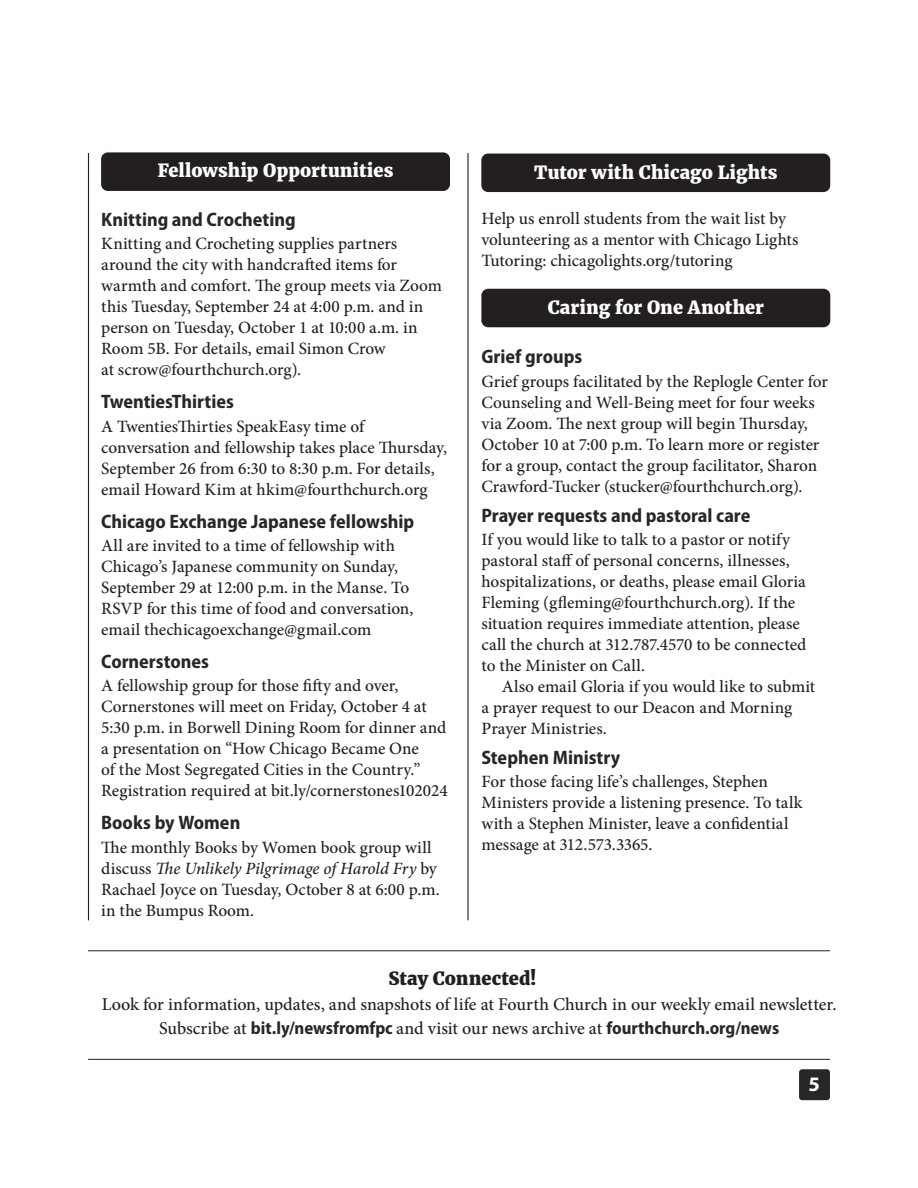
<style>
.page{position:relative;width:918px;height:1188px;background:#fff}
.page>*{position:absolute;margin:0;border:0;box-sizing:border-box;transform-origin:0 0}
.t1{font:700 20.7px "Myriad Pro";color:#fff}
.t2{font:700 semi-condensed 19.5px "Myriad Pro";color:#272728}
.t3{font:500 18px/24px "Minion Pro";letter-spacing:-.005em;color:#231f20;text-align:center}
.t4{font:800 18px "Merriweather";letter-spacing:.005em;color:#fff}
.t5{font:800 18px "Merriweather";letter-spacing:.005em;color:#231f20}
.t6{font:500 17.25px/21px "Minion Pro";color:#231f20}
.s1{font-style:italic}
.s2{font-family:"Myriad Pro";font-weight:700;font-stretch:semi-condensed;color:#272728}
</style>
<div class="page">
<div style="left:101px;top:152px;width:349px;height:39px;background:#231f20;border-radius:7px"></div>
<hr style="left:467px;top:153px;width:2px;height:767px;background:#231f20">
<hr style="left:88px;top:153px;width:1px;height:767px;background:#231f20">
<div style="left:481px;top:289px;width:349px;height:38px;background:#231f20;border-radius:7px"></div>
<hr style="left:88px;top:950px;width:742px;height:1px;background:#231f20">
<div style="left:799px;top:1069px;width:31px;height:31px;background:#272728;border-radius:3px"></div>
<hr style="left:88px;top:1059px;width:742px;height:1px;background:#231f20">
<div style="left:481px;top:154px;width:349px;height:38px;background:#231f20;border-radius:7px"></div>
<p class="t4" style="left:158px;top:160px;width:237px">Fellowship Opportunities</p>
<p class="t2" style="left:101px;top:209px;width:196px">Knitting and Crocheting</p>
<p class="t6" style="left:101px;top:233px;width:342px">Knitting and Crocheting supplies partners around the city with handcrafted items for warmth and comfort. The group meets via Zoom this Tuesday, September 24 at 4:00 p.m. and in person on Tuesday, October 1 at 10:00 a.m. in Room 5B. For details, email Simon Crow<br>at scrow@fourthchurch.org).</p>
<p class="t2" style="left:101px;top:391px;width:134px">TwentiesThirties</p>
<p class="t6" style="left:101px;top:416px;width:347px">A TwentiesThirties SpeakEasy time of conversation and fellowship takes place Thursday, September 26 from 6:30 to 8:30 p.m. For details, email Howard Kim at hkim@fourthchurch.org</p>
<p class="t2" style="left:101px;top:510px;width:315px">Chicago Exchange Japanese fellowship</p>
<p class="t6" style="left:101px;top:535px;width:314px">All are invited to a time of fellowship with Chicago’s Japanese community on Sunday, September 29 at 12:00 p.m. in the Manse. To RSVP for this time of food and conversation, email thechicagoexchange@gmail.com</p>
<p class="t2" style="left:101px;top:650px;width:109px">Cornerstones</p>
<p class="t6" style="left:101px;top:675px;width:299px">A fellowship group for those fifty and over,</p>
<p class="t6" style="left:101px;top:696px;width:348px">Cornerstones will meet on Friday, October 4 at 5:30 p.m. in Borwell Dining Room for dinner and a presentation on “How Chicago Became One<br>of the Most Segregated Cities in the Country.” Registration required at bit.ly/cornerstones102024</p>
<p class="t2" style="left:101px;top:812px;width:141px">Books by Women</p>
<p class="t6" style="left:101px;top:837px;width:340px">The monthly Books by Women book group will discuss <span class="s1">The Unlikely Pilgrimage of Harold Fry</span> by Rachael Joyce on Tuesday, October 8 at 6:00 p.m. in the Bumpus Room.</p>
<p class="t4" style="left:534px;top:161px;width:245px">Tutor with Chicago Lights</p>
<p class="t6" style="left:482px;top:208px;width:319px">Help us enroll students from the wait list by volunteering as a mentor with Chicago Lights<br>Tutoring: chicagolights.org/tutoring</p>
<p class="t4" style="left:548px;top:296px;width:218px">Caring for One Another</p>
<p class="t2" style="left:482px;top:346px;width:102px">Grief groups</p>
<p class="t6" style="left:482px;top:371px;width:348px">Grief groups facilitated by the Replogle Center for Counseling and Well-Being meet for four weeks via Zoom. The next group will begin Thursday, October 10 at 7:00 p.m. To learn more or register for a group, contact the group facilitator, Sharon Crawford-Tucker (stucker@fourthchurch.org).</p>
<p class="t2" style="left:482px;top:504px;width:271px">Prayer requests and pastoral care</p>
<p class="t6" style="left:482px;top:529px;width:326px">If you would like to talk to a pastor or notify pastoral staff of personal concerns, illnesses, hospitalizations, or deaths, please email Gloria Fleming (gfleming@fourthchurch.org). If the situation requires immediate attention, please call the church at 312.787.4570 to be connected to the Minister on Call.</p>
<p class="t6" style="left:482px;top:676px;width:335px;text-indent:20px">Also email Gloria if you would like to submit a prayer request to our Deacon and Morning<br>Prayer Ministries.</p>
<p class="t2" style="left:482px;top:746px;width:140px">Stephen Ministry</p>
<p class="t6" style="left:482px;top:771px;width:323px">For those facing life’s challenges, Stephen Ministers provide a listening presence. To talk with a Stephen Minister, leave a confidential message at 312.573.3365.</p>
<p class="t5" style="left:388px;top:967px;width:150px">Stay Connected!</p>
<p class="t3" style="left:102px;top:992px;width:736px">Look for information, updates, and snapshots of life at Fourth Church in our weekly email newsletter.<br>Subscribe at <span class="s2">bit.ly/newsfromfpc</span> and visit our news archive at <span class="s2">fourthchurch.org/news</span></p>
<p class="t1" style="left:808px;top:1070px;width:13px">5</p>
</div>
